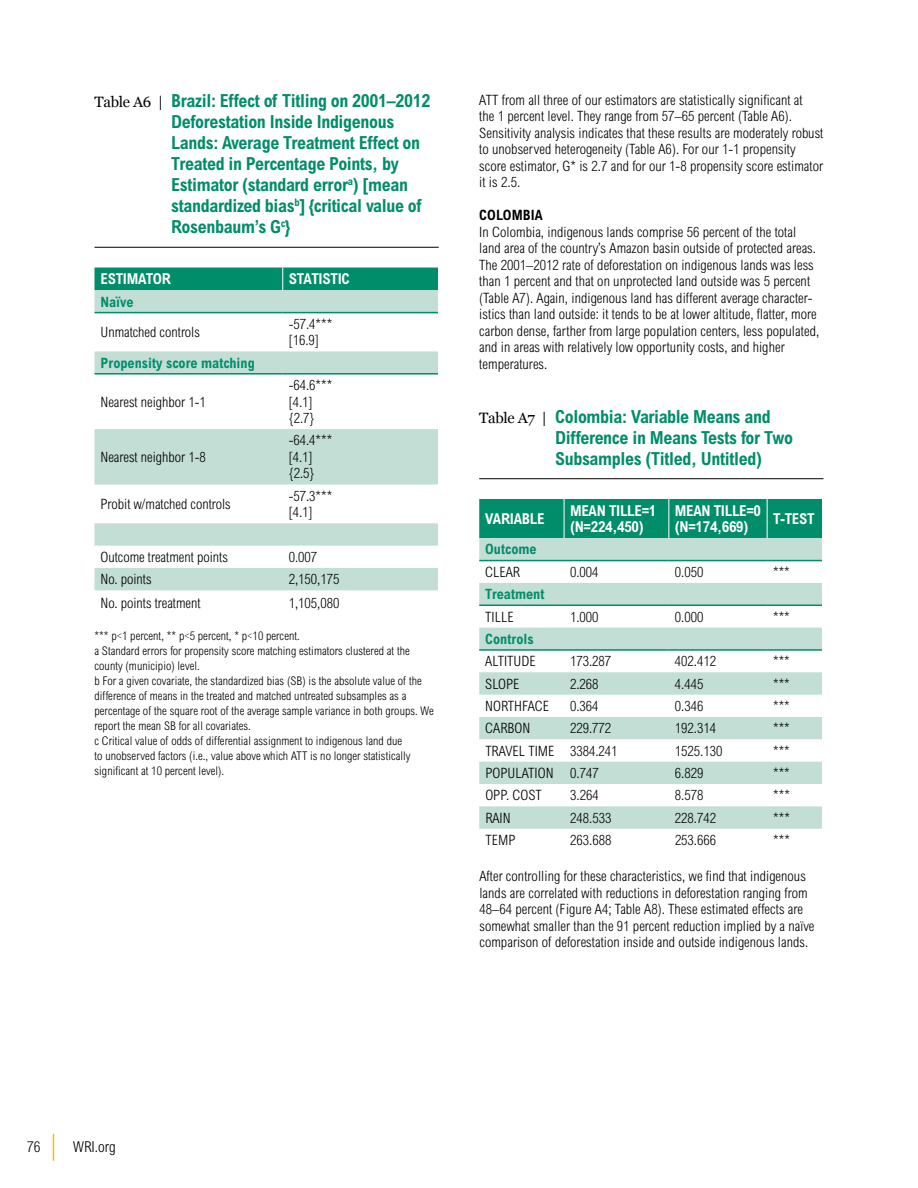
<style>
.page{position:relative;width:918px;height:1188px;background:#fff}
.page>*{position:absolute;margin:0;border:0;box-sizing:border-box;transform-origin:0 0}
.t1{font:700 condensed 18px/21px "Arial MT Std";letter-spacing:-.02em;color:#008d6a}
.t2{font:700 condensed 15px/16.5px "Arial MT Std";letter-spacing:-.02em;color:#fff}
.t3{font:300 condensed 15px "Arial MT Std";color:#000}
.t4{font:300 condensed 14.25px/16.5px "Arial MT Std";letter-spacing:.005em;color:#000}
.t5{font:700 condensed 14.25px "Arial MT Std";color:#008d6a}
.t6{font:700 condensed 14.25px "Arial MT Std";letter-spacing:.005em;color:#000}
.t7{font:300 condensed 12px/15px "Arial MT Std";letter-spacing:.005em;color:#000}
.s1{font-family:"Georgia";font-weight:400;font-stretch:normal;font-size:15px;color:#000}
</style>
<div class="page">
<svg style="left:53px;top:1134px;width:1px;height:27px"></svg>
<hr style="left:94px;top:247px;width:345px;height:1px;background:#000">
<svg style="left:94px;top:290px;width:344px;height:300px"></svg>
<div style="left:94px;top:268px;width:344px;height:22px;background:#008d6a"></div>
<hr style="left:94px;top:312px;width:189px;height:1px;background:#008d6a">
<hr style="left:283px;top:312px;width:155px;height:1px;background:#008d6a">
<hr style="left:94px;top:373px;width:189px;height:2px;background:#008d6a">
<hr style="left:283px;top:373px;width:155px;height:2px;background:#008d6a">
<hr style="left:479px;top:478px;width:345px;height:1px;background:#000">
<div style="left:479px;top:499px;width:343px;height:39px;background:#008d6a"></div>
<svg style="left:479px;top:538px;width:343px;height:291px;fill:#c2ded5"></svg>
<hr style="left:564px;top:499px;width:1px;height:39px;background:#fff">
<hr style="left:669px;top:499px;width:1px;height:39px;background:#fff">
<hr style="left:767px;top:499px;width:1px;height:39px;background:#fff">
<hr style="left:479px;top:560px;width:85px;height:1px;background:#008d6a">
<hr style="left:564px;top:560px;width:105px;height:1px;background:#008d6a">
<hr style="left:669px;top:560px;width:98px;height:1px;background:#008d6a">
<hr style="left:767px;top:560px;width:55px;height:1px;background:#008d6a">
<hr style="left:479px;top:605px;width:85px;height:1px;background:#008d6a">
<hr style="left:564px;top:605px;width:105px;height:1px;background:#008d6a">
<hr style="left:669px;top:605px;width:98px;height:1px;background:#008d6a">
<hr style="left:767px;top:605px;width:55px;height:1px;background:#008d6a">
<hr style="left:479px;top:649px;width:85px;height:2px;background:#008d6a">
<hr style="left:564px;top:649px;width:105px;height:2px;background:#008d6a">
<hr style="left:669px;top:649px;width:98px;height:2px;background:#008d6a">
<hr style="left:767px;top:649px;width:55px;height:2px;background:#008d6a">
<p class="t1" style="left:171px;top:90px;width:261px;text-indent:-77px"><span class="s1">Table A6 |</span> Brazil: Effect of Titling on 2001–2012<br>Deforestation Inside Indigenous Lands: Average Treatment Effect on Treated in Percentage Points, by Estimator (standard error<sup>a</sup>) [mean standardized bias<sup>b</sup>] {critical value of Rosenbaum’s G<sup>c</sup>}</p>
<p class="t2" style="left:100px;top:271px;width:72px">ESTIMATOR</p>
<p class="t2" style="left:289px;top:271px;width:63px">STATISTIC</p>
<p class="t5" style="left:100px;top:293px;width:35px">Naïve</p>
<p class="t4" style="left:100px;top:324px;width:101px">Unmatched controls</p>
<p class="t4" style="left:289px;top:316px;width:45px">-57.4*** [16.9]</p>
<p class="t5" style="left:100px;top:354px;width:156px">Propensity score matching</p>
<p class="t4" style="left:100px;top:393px;width:107px">Nearest neighbor 1-1</p>
<p class="t4" style="left:289px;top:377px;width:45px">-64.6*** [4.1] {2.7}</p>
<p class="t4" style="left:100px;top:449px;width:107px">Nearest neighbor 1-8</p>
<p class="t4" style="left:289px;top:432px;width:45px">-64.4*** [4.1] {2.5}</p>
<p class="t4" style="left:100px;top:496px;width:132px">Probit w/matched controls</p>
<p class="t4" style="left:289px;top:488px;width:45px">-57.3*** [4.1]</p>
<p class="t4" style="left:100px;top:549px;width:129px">Outcome treatment points</p>
<p class="t4" style="left:289px;top:549px;width:30px">0.007</p>
<p class="t4" style="left:100px;top:571px;width:53px">No. points</p>
<p class="t4" style="left:289px;top:571px;width:52px">2,150,175</p>
<p class="t4" style="left:100px;top:595px;width:102px">No. points treatment</p>
<p class="t4" style="left:289px;top:595px;width:52px">1,105,080</p>
<p class="t7" style="left:94px;top:628px;width:341px">*** p&lt;1 percent, ** p&lt;5 percent, * p&lt;10 percent.<br>a Standard errors for propensity score matching estimators clustered at the county (municipio) level.<br>b For a given covariate, the standardized bias (SB) is the absolute value of the difference of means in the treated and matched untreated subsamples as a percentage of the square root of the average sample variance in both groups. We report the mean SB for all covariates.<br>c Critical value of odds of differential assignment to indigenous land due<br>to unobserved factors (i.e., value above which ATT is no longer statistically significant at 10 percent level).</p>
<p class="t4" style="left:479px;top:92px;width:346px">ATT from all three of our estimators are statistically significant at<br>the 1 percent level. They range from 57–65 percent (Table A6).<br>Sensitivity analysis indicates that these results are moderately robust to unobserved heterogeneity (Table A6). For our 1-1 propensity score estimator, G* is 2.7 and for our 1-8 propensity score estimator it is 2.5.</p>
<p class="t6" style="left:479px;top:207px;width:65px">COLOMBIA</p>
<p class="t4" style="left:479px;top:224px;width:342px">In Colombia, indigenous lands comprise 56 percent of the total land area of the country’s Amazon basin outside of protected areas.<br>The 2001–2012 rate of deforestation on indigenous lands was less than 1 percent and that on unprotected land outside was 5 percent (Table A7). Again, indigenous land has different average character&shy;istics than land outside: it tends to be at lower altitude, flatter, more carbon dense, farther from large population centers, less populated, and in areas with relatively low opportunity costs, and higher temperatures.</p>
<p class="t1" style="left:555px;top:406px;width:239px;text-indent:-76px"><span class="s1">Table A7 |</span> Colombia: Variable Means and<br>Difference in Means Tests for Two<br>Subsamples (Titled, Untitled)</p>
<p class="t2" style="left:485px;top:510px;width:61px">VARIABLE</p>
<p class="t2" style="left:570px;top:502px;width:88px">MEAN TILLE=1 (N=224,450)</p>
<p class="t2" style="left:675px;top:502px;width:88px">MEAN TILLE=0 (N=174,669)</p>
<p class="t2" style="left:773px;top:510px;width:43px">T-TEST</p>
<p class="t5" style="left:485px;top:541px;width:53px">Outcome</p>
<p class="t4" style="left:485px;top:564px;width:36px">CLEAR</p>
<p class="t4" style="left:570px;top:564px;width:30px">0.004</p>
<p class="t4" style="left:675px;top:564px;width:30px">0.050</p>
<p class="t4" style="left:773px;top:564px;width:18px">***</p>
<p class="t5" style="left:485px;top:586px;width:61px">Treatment</p>
<p class="t4" style="left:485px;top:608px;width:30px">TILLE</p>
<p class="t4" style="left:570px;top:608px;width:30px">1.000</p>
<p class="t4" style="left:675px;top:608px;width:30px">0.000</p>
<p class="t4" style="left:773px;top:608px;width:18px">***</p>
<p class="t5" style="left:485px;top:631px;width:50px">Controls</p>
<p class="t4" style="left:485px;top:653px;width:52px">ALTITUDE</p>
<p class="t4" style="left:570px;top:653px;width:43px">173.287</p>
<p class="t4" style="left:675px;top:653px;width:43px">402.412</p>
<p class="t4" style="left:773px;top:653px;width:18px">***</p>
<p class="t4" style="left:485px;top:675px;width:36px">SLOPE</p>
<p class="t4" style="left:570px;top:675px;width:30px">2.268</p>
<p class="t4" style="left:675px;top:675px;width:30px">4.445</p>
<p class="t4" style="left:773px;top:675px;width:18px">***</p>
<p class="t4" style="left:485px;top:698px;width:65px">NORTHFACE</p>
<p class="t4" style="left:570px;top:698px;width:30px">0.364</p>
<p class="t4" style="left:675px;top:698px;width:30px">0.346</p>
<p class="t4" style="left:773px;top:698px;width:18px">***</p>
<p class="t4" style="left:485px;top:720px;width:47px">CARBON</p>
<p class="t4" style="left:570px;top:720px;width:43px">229.772</p>
<p class="t4" style="left:675px;top:720px;width:43px">192.314</p>
<p class="t4" style="left:773px;top:720px;width:18px">***</p>
<p class="t4" style="left:485px;top:742px;width:134px">TRAVEL TIME 3384.241</p>
<p class="t4" style="left:675px;top:742px;width:49px">1525.130</p>
<p class="t4" style="left:773px;top:742px;width:18px">***</p>
<p class="t4" style="left:485px;top:765px;width:115px">POPULATION 0.747</p>
<p class="t4" style="left:675px;top:765px;width:30px">6.829</p>
<p class="t4" style="left:773px;top:765px;width:18px">***</p>
<p class="t4" style="left:485px;top:787px;width:58px">OPP. COST</p>
<p class="t4" style="left:570px;top:787px;width:30px">3.264</p>
<p class="t4" style="left:675px;top:787px;width:30px">8.578</p>
<p class="t4" style="left:773px;top:787px;width:18px">***</p>
<p class="t4" style="left:485px;top:809px;width:27px">RAIN</p>
<p class="t4" style="left:570px;top:809px;width:43px">248.533</p>
<p class="t4" style="left:675px;top:809px;width:43px">228.742</p>
<p class="t4" style="left:773px;top:809px;width:18px">***</p>
<p class="t4" style="left:485px;top:832px;width:32px">TEMP</p>
<p class="t4" style="left:570px;top:832px;width:43px">263.688</p>
<p class="t4" style="left:675px;top:832px;width:43px">253.666</p>
<p class="t4" style="left:773px;top:832px;width:18px">***</p>
<p class="t4" style="left:479px;top:868px;width:337px">After controlling for these characteristics, we find that indigenous lands are correlated with reductions in deforestation ranging from 48–64 percent (Figure A4; Table A8). These estimated effects are somewhat smaller than the 91 percent reduction implied by a naïve comparison of deforestation inside and outside indigenous lands.</p>
<p class="t3" style="left:27px;top:1139px;width:15px">76</p>
<p class="t3" style="left:73px;top:1139px;width:44px">WRI.org</p>
</div>
